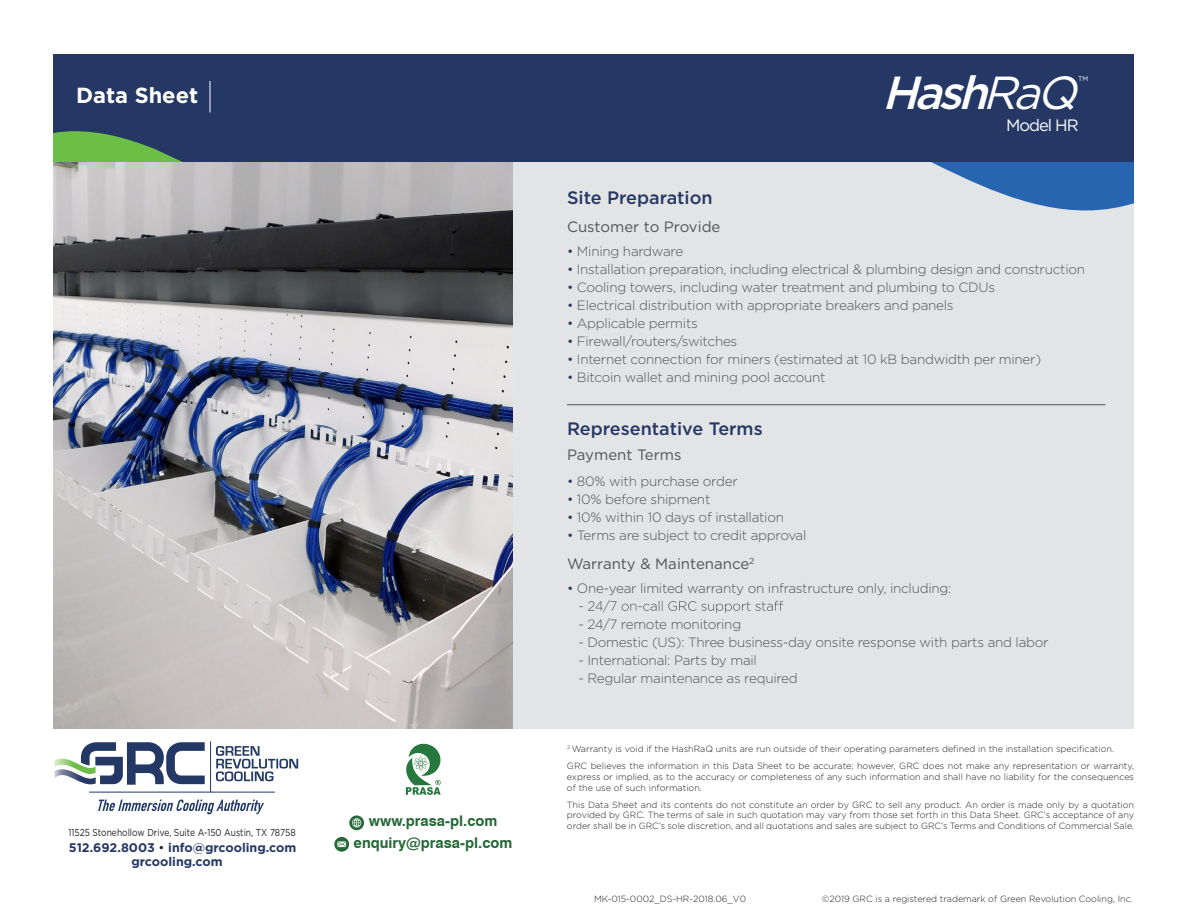
<style>
.page{position:relative;width:1188px;height:918px;background:#fff}
.page>*{position:absolute;margin:0;border:0;box-sizing:border-box;transform-origin:0 0}
.t1{font:italic 500 46.35px "Gotham";color:#fff}
.t2{font:700 21.9px "Gotham";color:#fff}
.t3{font:500 18px "Gotham";color:#253865}
.t4{font:16.5px "Gotham";letter-spacing:-.06em;color:#fff}
.t5{font:15px "Gotham";color:#545456}
.t6{font:700 14.7px "Swiss 721 BT";color:#256837}
.t7{font:300 13.5px "Gotham";letter-spacing:-.02em;color:#545456}
.t8{font:700 12.45px/14.1px "Gotham";color:#253865}
.t9{font:10.05px "Gotham";color:#231f20;scale:.84 1}
.t10{font:300 9px/10.8px "Gotham";color:#231f20}
.t11{font:6.6px "Gotham";color:#fff}
.s1{font-weight:400;color:#231f20}
.s2{font-weight:400}
.s3{color:#253865}
</style>
<div class="page">
<div style="left:513px;top:162px;width:621px;height:567px;background:#e3e4e5"></div>
<div style="left:54px;top:54px;width:1080px;height:108px;background:#253865"></div>
<svg style="left:931px;top:162px;width:203px;height:48px"></svg>
<svg style="left:54px;top:131px;width:129px;height:31px"></svg>
<svg style="left:579px;top:600px;width:204px;height:13px"></svg>
<hr style="left:567px;top:404px;width:538px;height:1px;background:#545456">
<hr style="left:210px;top:81px;width:1px;height:31px;background:#fff">
<img style="left:54px;top:162px;width:459px;height:567px">
<svg style="left:334px;top:837px;width:15px;height:15px"></svg>
<svg style="left:349px;top:815px;width:15px;height:15px"></svg>
<svg style="left:406px;top:744px;width:35px;height:51px"></svg>
<svg style="left:54px;top:742px;width:151px;height:43px"></svg>
<svg style="left:216px;top:746px;width:82px;height:35px"></svg>
<hr style="left:89px;top:792px;width:186px;height:1px;background:#233a66">
<hr style="left:210px;top:741px;width:1px;height:51px;background:#233a66">
<svg style="left:98px;top:800px;width:166px;height:14px"></svg>
<h2 class="t2" style="left:76px;top:83px;width:123px">Data Sheet</h2>
<p class="t9" style="left:68px;top:826px;width:272px">11525 Stonehollow Drive, Suite A-150 Austin, TX 78758</p>
<h3 class="t8" style="left:131px;top:840px;width:166px;text-indent:-63px">512.692.8003 <span class="s1">•</span> info@grcooling.com grcooling.com</h3>
<h3 class="t6" style="left:369px;top:812px;width:130px">www.prasa-pl.com</h3>
<h3 class="t6" style="left:354px;top:834px;width:160px">enquiry@prasa-pl.com</h3>
<h1 class="t1" style="left:882px;top:63px;width:210px">Hash<span class="s2">RaQ</span></h1>
<p class="t11" style="left:1078px;top:74px;width:12px">TM</p>
<h3 class="t3" style="left:567px;top:186px;width:147px">Site Preparation</h3>
<h3 class="t5" style="left:567px;top:217px;width:155px">Customer to Provide</h3>
<h3 class="t4" style="left:1006px;top:114px;width:74px">Model HR</h3>
<h3 class="t7" style="left:567px;top:244px;width:118px"><span class="s3">•</span> Mining hardware</h3>
<h3 class="t7" style="left:567px;top:262px;width:520px"><span class="s3">•</span> Installation preparation, including electrical &amp; plumbing design and construction</h3>
<h3 class="t7" style="left:567px;top:280px;width:430px"><span class="s3">•</span> Cooling towers, including water treatment and plumbing to CDUs</h3>
<h3 class="t7" style="left:567px;top:298px;width:388px"><span class="s3">•</span> Electrical distribution with appropriate breakers and panels</h3>
<h3 class="t7" style="left:567px;top:316px;width:132px"><span class="s3">•</span> Applicable permits</h3>
<h3 class="t7" style="left:567px;top:334px;width:172px"><span class="s3">•</span> Firewall/routers/switches</h3>
<h3 class="t7" style="left:567px;top:352px;width:476px"><span class="s3">•</span> Internet connection for miners (estimated at 10 kB bandwidth per miner)</h3>
<h3 class="t7" style="left:567px;top:370px;width:260px"><span class="s3">•</span> Bitcoin wallet and mining pool account</h3>
<h3 class="t3" style="left:567px;top:417px;width:197px">Representative Terms</h3>
<h3 class="t5" style="left:567px;top:446px;width:116px">Payment Terms</h3>
<h3 class="t7" style="left:567px;top:474px;width:172px"><span class="s3">•</span> 80% with purchase order</h3>
<h3 class="t7" style="left:567px;top:492px;width:145px"><span class="s3">•</span> 10% before shipment</h3>
<h3 class="t7" style="left:567px;top:510px;width:218px"><span class="s3">•</span> 10% within 10 days of installation</h3>
<h3 class="t7" style="left:567px;top:528px;width:241px"><span class="s3">•</span> Terms are subject to credit approval</h3>
<h3 class="t5" style="left:567px;top:554px;width:189px">Warranty &amp; Maintenance<sup>2</sup></h3>
<h3 class="t7" style="left:567px;top:581px;width:386px"><span class="s3">•</span> One-year limited warranty on infrastructure only, including:</h3>
<h3 class="t7" style="left:578px;top:617px;width:164px">- 24/7 remote monitoring</h3>
<h3 class="t7" style="left:578px;top:635px;width:472px">- Domestic (US): Three business-day onsite response with parts and labor</h3>
<h3 class="t7" style="left:578px;top:653px;width:180px">- International: Parts by mail</h3>
<h3 class="t7" style="left:578px;top:671px;width:221px">- Regular maintenance as required</h3>
<p class="t10" style="left:567px;top:741px;width:569px;line-height:16.8px"><sup>2</sup> Warranty is void if the HashRaQ units are run outside of their operating parameters defined in the installation specification.<br>GRC believes the information in this Data Sheet to be accurate; however, GRC does not make any representation or warranty,</p>
<p class="t10" style="left:567px;top:771px;width:569px">express or implied, as to the accuracy or completeness of any such information and shall have no liability for the consequences of the use of such information.</p>
<p class="t10" style="left:567px;top:799px;width:569px;text-align:justify">This Data Sheet and its contents do not constitute an order by GRC to sell any product. An order is made only by a quotation provided by GRC. The terms of sale in such quotation may vary from those set forth in this Data Sheet. GRC’s acceptance of any order shall be in GRC’s sole discretion, and all quotations and sales are subject to GRC’s Terms and Conditions of Commercial Sale.</p>
<p class="t10" style="left:594px;top:893px;width:154px">MK-015-0002_DS-HR-2018.06_V0</p>
<p class="t10" style="left:822px;top:893px;width:313px">©2019 GRC is a registered trademark of Green Revolution Cooling, Inc.</p>
</div>
